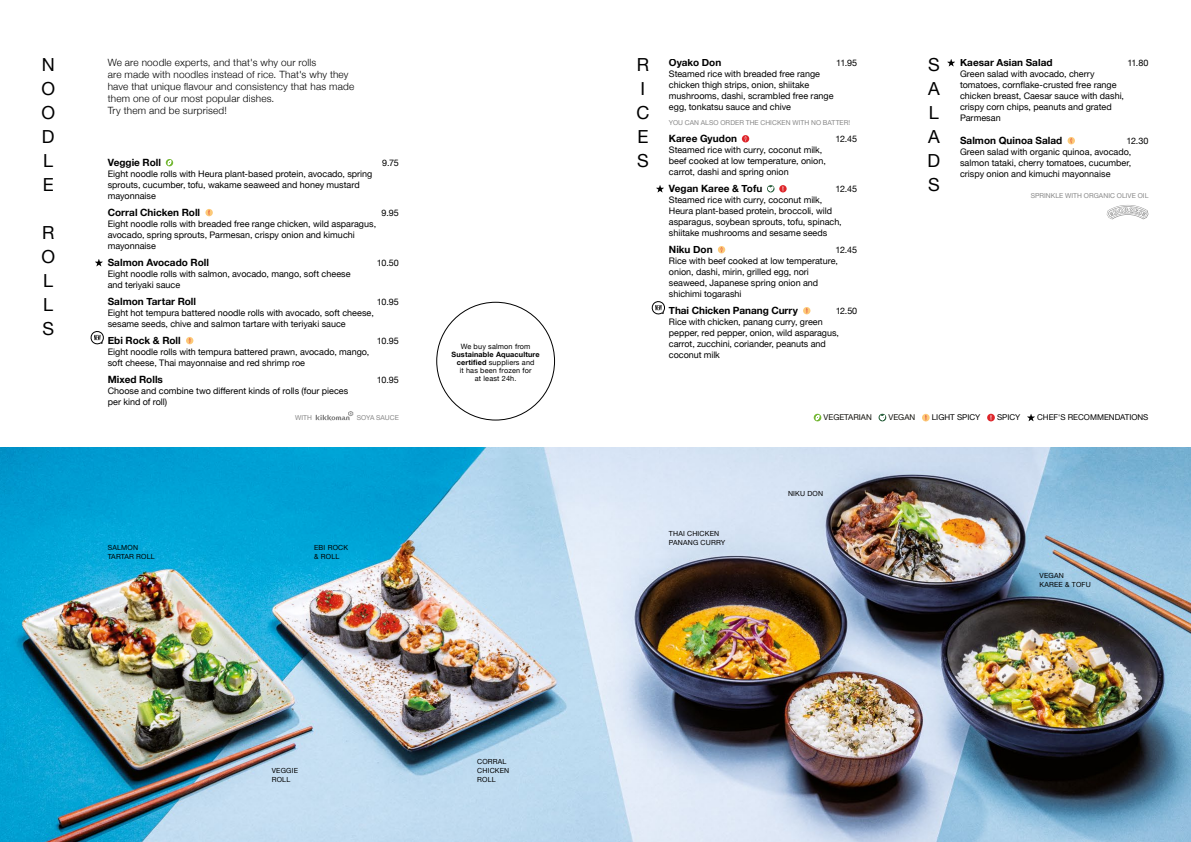
<style>
.page{position:relative;width:1191px;height:842px;background:#fff}
.page>*{position:absolute;margin:0;border:0;box-sizing:border-box;transform-origin:0 0}
.t1{font:18px/24px "Helvetica Neue";color:#000;text-align:justify}
.t2{font:300 10px/12px "Helvetica Neue";letter-spacing:.015em;color:#000}
.t3{font:700 10px "Helvetica Neue";color:#000}
.t4{font:9px/11px "Helvetica Neue";color:#000}
.t5{font:8px "Helvetica Neue";color:#000}
.t6{font:8px "Helvetica Neue";color:#12110c}
.t7{font:7.3px/8px "Helvetica Neue";letter-spacing:.02em;color:#000;text-align:center}
.t8{font:7px/9px "Helvetica Neue";letter-spacing:.025em;color:#000}
.t9{font:6.8px "Helvetica Neue";letter-spacing:.01em;color:#878787}
.s1{font-weight:700}
</style>
<div class="page">
<img style="left:0;top:448px;width:1191px;height:394px">
<svg style="left:742px;top:135px;width:7px;height:7px"></svg>
<svg style="left:767px;top:185px;width:7px;height:7px"></svg>
<svg style="left:768px;top:187px;width:5px;height:4px"></svg>
<svg style="left:779px;top:185px;width:7px;height:7px"></svg>
<svg style="left:718px;top:246px;width:7px;height:7px"></svg>
<svg style="left:803px;top:307px;width:7px;height:7px"></svg>
<svg style="left:656px;top:185px;width:8px;height:7px"></svg>
<svg style="left:651px;top:301px;width:14px;height:14px"></svg>
<svg style="left:1067px;top:137px;width:8px;height:7px"></svg>
<svg style="left:1106px;top:205px;width:42px;height:14px"></svg>
<svg style="left:947px;top:59px;width:8px;height:7px"></svg>
<svg style="left:813px;top:414px;width:8px;height:7px"></svg>
<svg style="left:815px;top:415px;width:4px;height:5px"></svg>
<svg style="left:878px;top:414px;width:8px;height:7px"></svg>
<svg style="left:880px;top:416px;width:4px;height:4px"></svg>
<svg style="left:922px;top:414px;width:7px;height:7px"></svg>
<svg style="left:987px;top:414px;width:7px;height:7px"></svg>
<svg style="left:1027px;top:414px;width:8px;height:7px"></svg>
<svg style="left:166px;top:159px;width:7px;height:7px"></svg>
<svg style="left:168px;top:160px;width:3px;height:5px"></svg>
<svg style="left:205px;top:209px;width:8px;height:7px"></svg>
<svg style="left:186px;top:337px;width:7px;height:7px"></svg>
<svg style="left:315px;top:411px;width:38px;height:9px"></svg>
<svg style="left:95px;top:259px;width:8px;height:7px"></svg>
<svg style="left:90px;top:331px;width:14px;height:14px"></svg>
<h1 class="t1" style="left:41px;top:54px;width:15px">N O O D L E</h1>
<h1 class="t1" style="left:41px;top:222px;width:15px">R O L L S</h1>
<p class="t2" style="left:108px;top:56px;width:248px">We are noodle experts, and that's why our rolls<br>are made with noodles instead of rice. That's why they have that unique flavour and consistency that has made them one of our most popular dishes.<br>Try them and be surprised!</p>
<h1 class="t1" style="left:636px;top:54px;width:14px;text-align:left">R<br>I<br>C<br>E<br>S</h1>
<h1 class="t1" style="left:927px;top:54px;width:14px">S A L A D S</h1>
<p class="t3" style="left:669px;top:55px;width:54px">Oyako Don</p>
<p class="t4" style="left:836px;top:58px;width:23px">11.95</p>
<p class="t4" style="left:669px;top:69px;width:166px">Steamed rice with breaded free range chicken thigh strips, onion, shiitake mushrooms, dashi, scrambled free range egg, tonkatsu sauce and chive</p>
<p class="t9" style="left:669px;top:118px;width:183px">YOU CAN ALSO ORDER THE CHICKEN WITH NO BATTER!</p>
<p class="t3" style="left:669px;top:131px;width:70px">Karee Gyudon</p>
<p class="t4" style="left:835px;top:134px;width:23px">12.45</p>
<p class="t4" style="left:669px;top:145px;width:158px">Steamed rice with curry, coconut milk, beef cooked at low temperature, onion, carrot, dashi and spring onion</p>
<p class="t3" style="left:669px;top:181px;width:95px">Vegan Karee &amp; Tofu</p>
<p class="t4" style="left:835px;top:184px;width:23px">12.45</p>
<p class="t4" style="left:669px;top:195px;width:174px">Steamed rice with curry, coconut milk, Heura plant-based protein, broccoli, wild asparagus, soybean sprouts, tofu, spinach, shiitake mushrooms and sesame seeds</p>
<p class="t3" style="left:669px;top:242px;width:45px">Niku Don</p>
<p class="t3" style="left:960px;top:55px;width:94px">Kaesar Asian Salad</p>
<p class="t4" style="left:1127px;top:58px;width:23px">11.80</p>
<p class="t4" style="left:960px;top:69px;width:165px">Green salad with avocado, cherry tomatoes, cornflake-crusted free range chicken breast, Caesar sauce with dashi, crispy corn chips, peanuts and grated<br>Parmesan</p>
<p class="t3" style="left:960px;top:133px;width:104px">Salmon Quinoa Salad</p>
<p class="t4" style="left:960px;top:136px;width:190px;text-indent:167px">12.30<br>Green salad with organic quinoa, avocado, salmon tataki, cherry tomatoes, cucumber, crispy onion and kimuchi mayonnaise</p>
<p class="t9" style="left:1030px;top:191px;width:119px">SPRINKLE WITH ORGANIC OLIVE OIL</p>
<p class="t3" style="left:108px;top:155px;width:55px">Veggie Roll</p>
<p class="t4" style="left:382px;top:158px;width:18px">9.75</p>
<p class="t4" style="left:108px;top:169px;width:266px">Eight noodle rolls with Heura plant-based protein, avocado, spring sprouts, cucumber, tofu, wakame seaweed and honey mustard mayonnaise</p>
<p class="t3" style="left:108px;top:205px;width:94px">Corral Chicken Roll</p>
<p class="t4" style="left:381px;top:208px;width:19px">9.95</p>
<p class="t4" style="left:108px;top:219px;width:270px">Eight noodle rolls with breaded free range chicken, wild asparagus, avocado, spring sprouts, Parmesan, crispy onion and kimuchi mayonnaise</p>
<p class="t3" style="left:108px;top:255px;width:103px">Salmon Avocado Roll</p>
<p class="t4" style="left:377px;top:258px;width:23px">10.50</p>
<p class="t4" style="left:108px;top:269px;width:244px">Eight noodle rolls with salmon, avocado, mango, soft cheese and teriyaki sauce</p>
<p class="t3" style="left:108px;top:294px;width:90px">Salmon Tartar Roll</p>
<p class="t4" style="left:377px;top:297px;width:23px">10.95</p>
<p class="t4" style="left:108px;top:308px;width:267px">Eight hot tempura battered noodle rolls with avocado, soft cheese, sesame seeds, chive and salmon tartare with teriyaki sauce</p>
<p class="t3" style="left:108px;top:333px;width:74px">Ebi Rock &amp; Roll</p>
<p class="t4" style="left:377px;top:336px;width:23px">10.95</p>
<p class="t4" style="left:108px;top:347px;width:263px">Eight noodle rolls with tempura battered prawn, avocado, mango, soft cheese, Thai mayonnaise and red shrimp roe</p>
<p class="t3" style="left:108px;top:372px;width:57px">Mixed Rolls</p>
<p class="t4" style="left:377px;top:375px;width:23px">10.95</p>
<p class="t4" style="left:108px;top:386px;width:242px">Choose and combine two different kinds of rolls (four pieces per kind of roll)</p>
<p class="t9" style="left:295px;top:413px;width:18px">WITH</p>
<p class="t9" style="left:357px;top:413px;width:44px">SOYA SAUCE</p>
<p class="t4" style="left:669px;top:245px;width:190px;text-indent:167px">12.45<br>Rice with beef cooked at low temperature, onion, dashi, mirin, grilled egg, nori<br>seaweed, Japanese spring onion and<br>shichimi togarashi</p>
<p class="t3" style="left:669px;top:303px;width:131px">Thai Chicken Panang Curry</p>
<p class="t4" style="left:835px;top:306px;width:23px">12.50</p>
<p class="t4" style="left:669px;top:317px;width:172px">Rice with chicken, panang curry, green pepper, red pepper, onion, wild asparagus, carrot, zucchini, coriander, peanuts and coconut milk</p>
<p class="t7" style="left:461px;top:342px;width:71px">We buy salmon from</p>
<p class="t7" style="left:451px;top:350px;width:90px"><span class="s1">Sustainable Aquaculture certified</span> suppliers and<br>it has been frozen for<br>at least 24h.</p>
<p class="t6" style="left:823px;top:412px;width:50px">VEGETARIAN</p>
<p class="t6" style="left:888px;top:412px;width:28px">VEGAN</p>
<p class="t5" style="left:932px;top:412px;width:50px">LIGHT SPICY</p>
<p class="t5" style="left:997px;top:412px;width:25px">SPICY</p>
<p class="t5" style="left:1037px;top:412px;width:113px">CHEF'S RECOMMENDATIONS</p>
<p class="t8" style="left:108px;top:543px;width:48px">SALMON<br>TARTAR ROLL</p>
<p class="t8" style="left:314px;top:543px;width:35px">EBI ROCK &amp; ROLL</p>
<p class="t8" style="left:669px;top:529px;width:58px">THAI CHICKEN<br>PANANG CURRY</p>
<p class="t8" style="left:788px;top:489px;width:37px">NIKU DON</p>
<p class="t8" style="left:1039px;top:571px;width:53px">VEGAN<br>KAREE &amp; TOFU</p>
<p class="t8" style="left:272px;top:767px;width:28px">VEGGIE<br>ROLL</p>
<p class="t8" style="left:477px;top:758px;width:34px">CORRAL<br>CHICKEN<br>ROLL</p>
</div>
